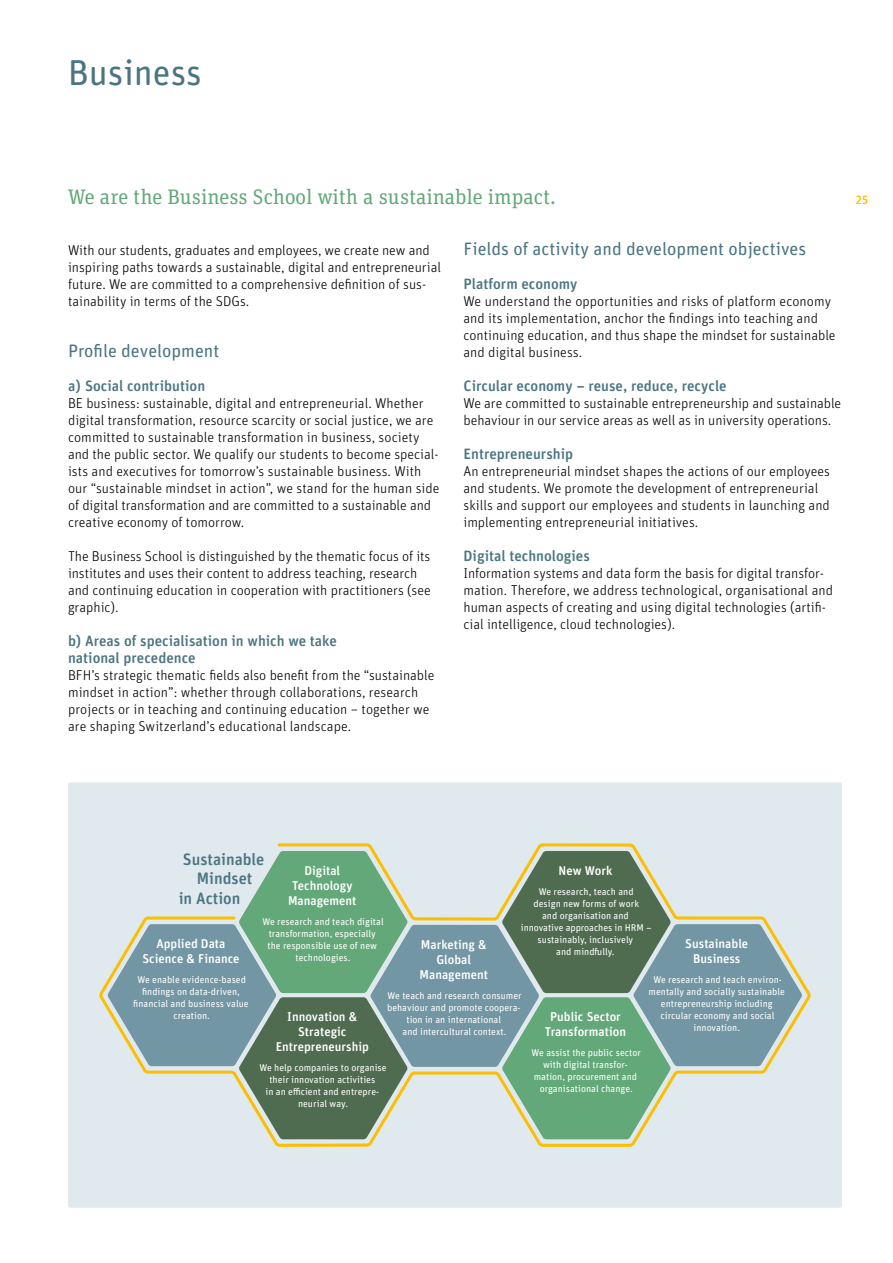
<style>
.page{position:relative;width:893px;height:1263px;background:#fff}
.page>*{position:absolute;margin:0;border:0;box-sizing:border-box;transform-origin:0 0}
.t1{font:36px "Unit Rounded Pro";color:#4b7582}
.t2{font:21px "Unit Slab Pro";color:#63a879}
.t3{font:18px "Unit Rounded Pro";color:#4b7582}
.t4{font:500 16.5px "Unit Rounded Pro";color:#4b7582}
.t5{font:500 15px/17px "Unit Rounded Pro";color:#4b7582}
.t6{font:300 14.25px/17px "Unit Rounded Pro";color:#000}
.t7{font:500 12.75px/15px "Unit Rounded Pro";color:#fff;text-align:center}
.t8{font:500 12px "Unit Rounded Pro";color:#fbbe00}
.t9{font:9.75px/12px "Unit Rounded Pro";color:#fff;text-align:center}
</style>
<div class="page">
<div style="left:68px;top:782px;width:774px;height:426px;background:#dfe9ee;border-radius:2px"></div>
<svg style="left:99px;top:843px;width:712px;height:304px"></svg>
<h1 class="t1" style="left:68px;top:48px;width:135px">Business</h1>
<h2 class="t2" style="left:68px;top:183px;width:489px">We are the Business School with a sustainable impact.</h2>
<p class="t6" style="left:68px;top:241px;width:375px">With our students, graduates and employees, we create new and inspiring paths towards a sustainable, digital and entrepreneurial future. We are committed to a comprehensive definition of sus&shy;tainability in terms of the SDGs.</p>
<p class="t3" style="left:68px;top:339px;width:153px">Profile development</p>
<p class="t5" style="left:68px;top:377px;width:139px">a) Social contribution</p>
<p class="t6" style="left:68px;top:394px;width:373px">BE business: sustainable, digital and entrepreneurial. Whether digital transformation, resource scarcity or social justice, we are committed to sustainable transformation in business, society and the public sector. We qualify our students to become special&shy;ists and executives for tomorrow’s sustainable business. With our “sustainable mindset in action”, we stand for the human side of digital transformation and are committed to a sustainable and creative economy of tomorrow.</p>
<p class="t6" style="left:68px;top:548px;width:364px">The Business School is distinguished by the thematic focus of its institutes and uses their content to address teaching, research and continuing education in cooperation with practitioners (see graphic).</p>
<p class="t5" style="left:68px;top:632px;width:270px">b) Areas of specialisation in which we take national precedence</p>
<p class="t6" style="left:68px;top:667px;width:368px">BFH’s strategic thematic fields also benefit from the “sustainable mindset in action”: whether through collaborations, research projects or in teaching and continuing education – together we are shaping Switzerland’s educational landscape.</p>
<p class="t3" style="left:463px;top:237px;width:344px">Fields of activity and development objectives</p>
<p class="t5" style="left:463px;top:275px;width:115px">Platform economy</p>
<p class="t6" style="left:463px;top:292px;width:374px">We understand the opportunities and risks of platform economy and its implementation, anchor the findings into teaching and continuing education, and thus shape the mindset for sustainable and digital business.</p>
<p class="t5" style="left:463px;top:377px;width:265px">Circular economy – reuse, reduce, recycle</p>
<p class="t6" style="left:463px;top:394px;width:379px">We are committed to sustainable entrepreneurship and sustainable behaviour in our service areas as well as in university operations.</p>
<p class="t5" style="left:463px;top:445px;width:111px">Entrepreneurship</p>
<p class="t6" style="left:463px;top:463px;width:368px">An entrepreneurial mindset shapes the actions of our employees and students. We promote the development of entrepreneurial skills and support our employees and students in launching and implementing entrepreneurial initiatives.</p>
<p class="t5" style="left:463px;top:547px;width:128px">Digital technologies</p>
<p class="t6" style="left:463px;top:565px;width:371px">Information systems and data form the basis for digital transfor&shy;mation. Therefore, we address technological, organisational and human aspects of creating and using digital technologies (artifi&shy;cial intelligence, cloud technologies).</p>
<p class="t8" style="left:855px;top:191px;width:15px">25</p>
<p class="t4" style="left:183px;top:847px;width:83px">Sustainable</p>
<p class="t4" style="left:197px;top:867px;width:57px">Mindset</p>
<p class="t4" style="left:179px;top:886px;width:63px">in Action</p>
<p class="t7" style="left:288px;top:862px;width:70px">Digital<br>Technology<br>Management</p>
<p class="t9" style="left:262px;top:915px;width:123px">We research and teach digital transformation, especially the responsible use of new technologies.</p>
<p class="t7" style="left:559px;top:862px;width:55px">New Work</p>
<p class="t9" style="left:521px;top:885px;width:132px">We research, teach and<br>design new forms of work<br>and organisation and innovative approaches in HRM – sustainably, inclusively<br>and mindfully.</p>
<p class="t7" style="left:142px;top:935px;width:99px">Applied Data<br>Science &amp; Finance</p>
<p class="t9" style="left:133px;top:973px;width:117px">We enable evidence-based findings on data-driven, financial and business value creation.</p>
<p class="t7" style="left:685px;top:935px;width:64px">Sustainable<br>Business</p>
<p class="t9" style="left:649px;top:973px;width:138px">We research and teach environ&shy;mentally and socially sustainable entrepreneurship including circular economy and social innovation.</p>
<p class="t7" style="left:419px;top:936px;width:70px">Marketing &amp;<br>Global<br>Management</p>
<p class="t9" style="left:387px;top:989px;width:136px">We teach and research consumer behaviour and promote coopera&shy;tion in an international<br>and intercultural context.</p>
<p class="t7" style="left:545px;top:1008px;width:83px">Public Sector<br>Transformation</p>
<p class="t9" style="left:531px;top:1047px;width:111px">We assist the public sector with digital transfor&shy;mation, procurement and organisational change.</p>
<p class="t7" style="left:276px;top:1008px;width:95px">Innovation &amp;<br>Strategic<br>Entrepreneurship</p>
<p class="t9" style="left:259px;top:1062px;width:129px">We help companies to organise their innovation activities<br>in an efficient and entrepre&shy;neurial way.</p>
</div>
